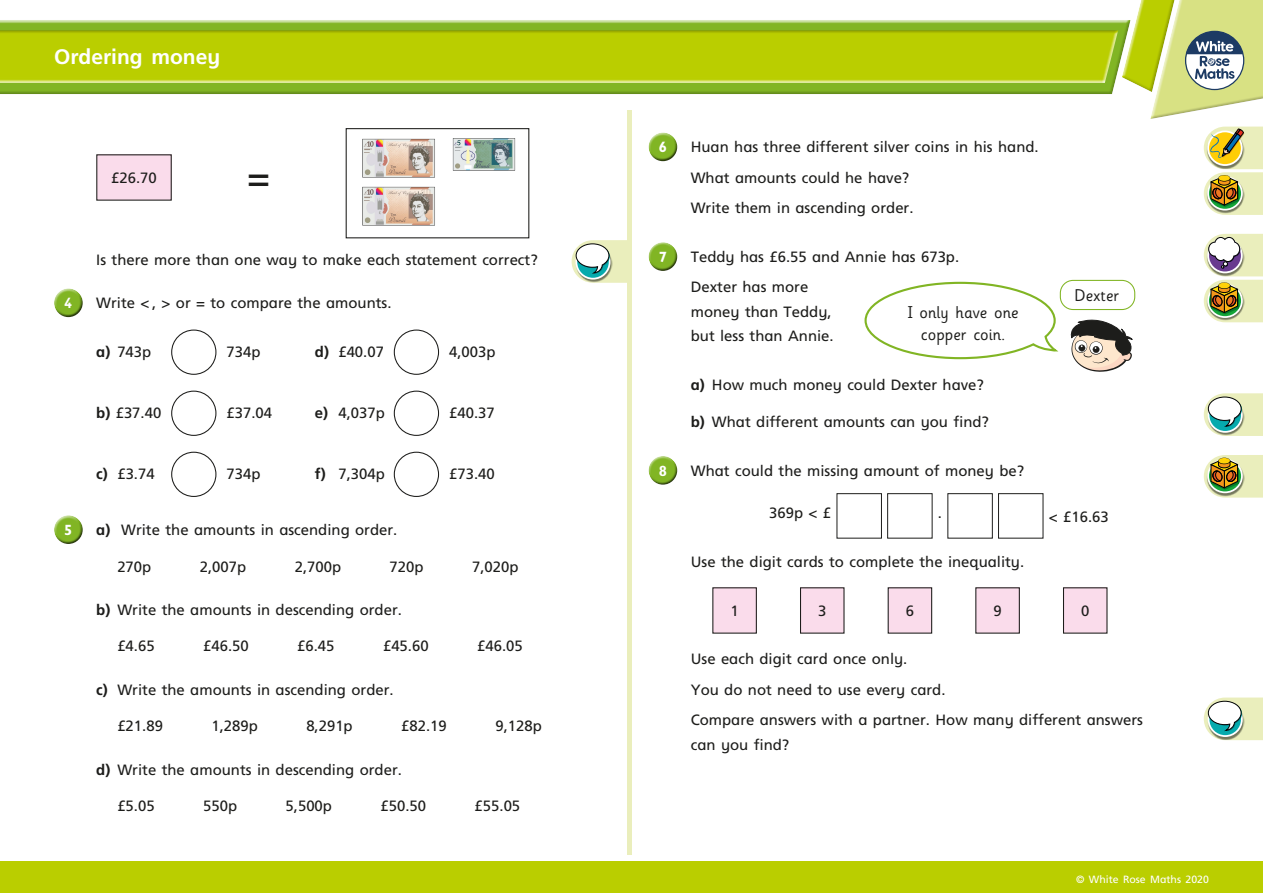
<style>
.page{position:relative;width:1263px;height:893px;background:#fff}
.page>*{position:absolute;margin:0;border:0;box-sizing:border-box;transform-origin:0 0}
.t1{font:38.4px "Frutiger Inf";color:#1d1d1b}
.t2{font:700 21px "Frutiger Inf";color:#fff}
.t3{font:17.1px/22.4px "Sassoon Infant Std";color:#1d1d1b;text-align:center}
.t4{font:14.85px/30.6px "Frutiger Inf";color:#1d1d1b}
.t5{font:700 14.85px "Gill Infant";color:#fff}
.t6{font:10.5px "Frutiger Inf";color:#fff}
.s1{font-weight:700}
</style>
<div class="page">
<hr style="left:627px;top:111px;width:4px;height:744px;background:#eaeebc">
<div style="left:648px;top:132px;width:30px;height:23px;background:#fff;opacity:.75"></div>
<div style="left:648px;top:137px;width:31px;height:26px;background:#1d1d1b;opacity:.75"></div>
<div style="left:648px;top:242px;width:30px;height:23px;background:#fff;opacity:.75"></div>
<div style="left:648px;top:246px;width:31px;height:27px;background:#1d1d1b;opacity:.75"></div>
<svg style="left:1070px;top:319px;width:63px;height:53px"></svg>
<svg style="left:864px;top:281px;width:193px;height:79px"></svg>
<div style="left:1060px;top:280px;width:75px;height:30px;border:1px solid #81b524;border-radius:13px"></div>
<div style="left:648px;top:455px;width:30px;height:24px;background:#fff;opacity:.75"></div>
<div style="left:648px;top:460px;width:31px;height:27px;background:#1d1d1b;opacity:.75"></div>
<div style="left:836px;top:493px;width:46px;height:46px;border:1px solid #1d1d1b"></div>
<div style="left:887px;top:493px;width:45px;height:46px;border:1px solid #1d1d1b"></div>
<div style="left:947px;top:493px;width:46px;height:46px;border:1px solid #1d1d1b"></div>
<div style="left:998px;top:493px;width:45px;height:46px;border:1px solid #1d1d1b"></div>
<div style="left:713px;top:588px;width:43px;height:45px;background:#fadceb"></div>
<div style="left:800px;top:588px;width:44px;height:45px;background:#fadceb"></div>
<div style="left:888px;top:588px;width:44px;height:45px;background:#fadceb"></div>
<div style="left:888px;top:587px;width:44px;height:47px;border:1px solid #1d1d1b"></div>
<div style="left:976px;top:588px;width:43px;height:45px;background:#fadceb"></div>
<div style="left:1063px;top:588px;width:44px;height:45px;background:#fadceb"></div>
<div style="left:0;top:20px;width:1131px;height:76px;background:#1d1d1b;opacity:.27"></div>
<div style="left:0;top:29px;width:1119px;height:55px;background:#1d1d1b;opacity:.27"></div>
<svg style="left:1122px;top:0;width:141px;height:119px"></svg>
<div style="left:0;top:862px;width:1263px;height:31px;background:#bace00"></div>
<svg style="left:1204px;top:455px;width:59px;height:43px;background:#c4c28c"></svg>
<div style="left:1212px;top:471px;width:10px;height:11px;border:1px solid #020304;border-radius:50%"></div>
<svg style="left:1204px;top:234px;width:59px;height:88px"></svg>
<img style="left:1204px;top:127px;width:59px;height:88px">
<svg style="left:1204px;top:697px;width:59px;height:43px"></svg>
<svg style="left:1204px;top:393px;width:59px;height:43px"></svg>
<svg style="left:572px;top:240px;width:55px;height:43px"></svg>
<div style="left:97px;top:155px;width:74px;height:45px;background:#fadceb"></div>
<img style="left:362px;top:138px;width:73px;height:40px">
<img style="left:362px;top:186px;width:73px;height:40px">
<img style="left:452px;top:138px;width:64px;height:32px">
<div style="left:346px;top:128px;width:183px;height:110px;border:1px solid #1d1d1b"></div>
<div style="left:54px;top:288px;width:30px;height:23px;background:#fff;opacity:.75"></div>
<div style="left:54px;top:293px;width:31px;height:26px;background:#1d1d1b;opacity:.75"></div>
<div style="left:171px;top:330px;width:45px;height:45px;border:1px solid #1d1d1b;border-radius:50%"></div>
<div style="left:394px;top:330px;width:45px;height:45px;border:1px solid #1d1d1b;border-radius:50%"></div>
<div style="left:171px;top:391px;width:45px;height:45px;border:1px solid #1d1d1b;border-radius:50%"></div>
<div style="left:394px;top:391px;width:45px;height:45px;border:1px solid #1d1d1b;border-radius:50%"></div>
<div style="left:171px;top:452px;width:45px;height:45px;border:1px solid #1d1d1b;border-radius:50%"></div>
<div style="left:394px;top:452px;width:45px;height:45px;border:1px solid #1d1d1b;border-radius:50%"></div>
<div style="left:54px;top:515px;width:30px;height:23px;background:#fff;opacity:.75"></div>
<div style="left:54px;top:519px;width:31px;height:27px;background:#1d1d1b;opacity:.75"></div>
<h2 class="t2" style="left:54px;top:44px;width:168px">Ordering money</h2>
<p class="t4" style="left:111px;top:163px;width:47px">£26.70</p>
<h1 class="t1" style="left:247px;top:154px;width:25px">=</h1>
<p class="t4" style="left:96px;top:244px;width:443px">Is there more than one way to make each statement correct?</p>
<p class="t5" style="left:64px;top:294px;width:10px">4</p>
<p class="t4" style="left:96px;top:287px;width:297px">Write &lt; , &gt; or = to compare the amounts.</p>
<p class="t4" style="left:96px;top:336px;width:57px"><span class="s1">a)</span> 743p</p>
<p class="t4" style="left:227px;top:336px;width:35px">734p</p>
<p class="t4" style="left:315px;top:336px;width:71px"><span class="s1">d)</span> £40.07</p>
<p class="t4" style="left:449px;top:336px;width:48px">4,003p</p>
<p class="t4" style="left:96px;top:397px;width:67px"><span class="s1">b)</span> £37.40</p>
<p class="t4" style="left:227px;top:397px;width:47px">£37.04</p>
<p class="t4" style="left:315px;top:397px;width:71px"><span class="s1">e)</span> 4,037p</p>
<p class="t4" style="left:449px;top:397px;width:47px">£40.37</p>
<p class="t4" style="left:96px;top:458px;width:60px"><span class="s1">c)</span> £3.74</p>
<p class="t4" style="left:227px;top:458px;width:35px">734p</p>
<p class="t4" style="left:315px;top:458px;width:71px"><span class="s1">f)</span> 7,304p</p>
<p class="t4" style="left:449px;top:458px;width:47px">£73.40</p>
<p class="t5" style="left:64px;top:521px;width:10px">5</p>
<p class="t4" style="left:96px;top:514px;width:303px"><span class="s1">a)</span> Write the amounts in ascending order.</p>
<p class="t4" style="left:117px;top:551px;width:35px">270p</p>
<p class="t4" style="left:200px;top:551px;width:48px">2,007p</p>
<p class="t4" style="left:295px;top:551px;width:48px">2,700p</p>
<p class="t4" style="left:390px;top:551px;width:35px">720p</p>
<p class="t4" style="left:472px;top:551px;width:48px">7,020p</p>
<p class="t4" style="left:96px;top:594px;width:307px"><span class="s1">b)</span> Write the amounts in descending order.</p>
<p class="t4" style="left:117px;top:631px;width:39px">£4.65</p>
<p class="t4" style="left:203px;top:631px;width:47px">£46.50</p>
<p class="t4" style="left:297px;top:631px;width:39px">£6.45</p>
<p class="t4" style="left:383px;top:631px;width:47px">£45.60</p>
<p class="t4" style="left:477px;top:631px;width:47px">£46.05</p>
<p class="t4" style="left:96px;top:674px;width:299px"><span class="s1">c)</span> Write the amounts in ascending order.</p>
<p class="t4" style="left:117px;top:711px;width:47px">£21.89</p>
<p class="t4" style="left:211px;top:711px;width:48px">1,289p</p>
<p class="t4" style="left:306px;top:711px;width:48px">8,291p</p>
<p class="t4" style="left:401px;top:711px;width:47px">£82.19</p>
<p class="t4" style="left:495px;top:711px;width:48px">9,128p</p>
<p class="t4" style="left:96px;top:754px;width:307px"><span class="s1">d)</span> Write the amounts in descending order.</p>
<p class="t4" style="left:117px;top:790px;width:39px">£5.05</p>
<p class="t4" style="left:203px;top:790px;width:35px">550p</p>
<p class="t4" style="left:286px;top:790px;width:48px">5,500p</p>
<p class="t4" style="left:381px;top:790px;width:47px">£50.50</p>
<p class="t4" style="left:475px;top:790px;width:47px">£55.05</p>
<p class="t5" style="left:659px;top:138px;width:10px">6</p>
<p class="t4" style="left:691px;top:132px;width:349px">Huan has three different silver coins in his hand.<br>What amounts could he have?<br>Write them in ascending order.</p>
<p class="t5" style="left:659px;top:248px;width:10px">7</p>
<p class="t4" style="left:691px;top:241px;width:270px">Teddy has £6.55 and Annie has 673p.<br>Dexter has more</p>
<p class="t4" style="left:691px;top:299px;width:144px;line-height:24.5px">money than Teddy, but less than Annie.</p>
<p class="t3" style="left:908px;top:301px;width:113px">I only have one copper coin.</p>
<p class="t4" style="left:691px;top:370px;width:295px"><span class="s1">a)</span> How much money could Dexter have?</p>
<p class="t4" style="left:691px;top:406px;width:300px"><span class="s1">b)</span> What different amounts can you find?</p>
<p class="t3" style="left:1074px;top:284px;width:46px">Dexter</p>
<p class="t5" style="left:659px;top:462px;width:10px">8</p>
<p class="t4" style="left:691px;top:455px;width:335px">What could the missing amount of money be?</p>
<p class="t4" style="left:769px;top:498px;width:63px">369p &lt; £</p>
<p class="t4" style="left:938px;top:498px;width:6px">.</p>
<p class="t4" style="left:1049px;top:502px;width:61px">&lt; £16.63</p>
<p class="t4" style="left:691px;top:546px;width:335px">Use the digit cards to complete the inequality.</p>
<p class="t4" style="left:730px;top:596px;width:10px">1</p>
<p class="t4" style="left:818px;top:596px;width:10px">3</p>
<p class="t4" style="left:906px;top:596px;width:10px">6</p>
<p class="t4" style="left:993px;top:596px;width:10px">9</p>
<p class="t4" style="left:1081px;top:596px;width:10px">0</p>
<p class="t4" style="left:691px;top:644px;width:454px">Use each digit card once only.<br>You do not need to use every card.<br>Compare answers with a partner. How many different answers</p>
<p class="t4" style="left:691px;top:729px;width:100px">can you find?</p>
<p class="t6" style="left:1076px;top:873px;width:134px">© White Rose Maths 2020</p>
</div>
